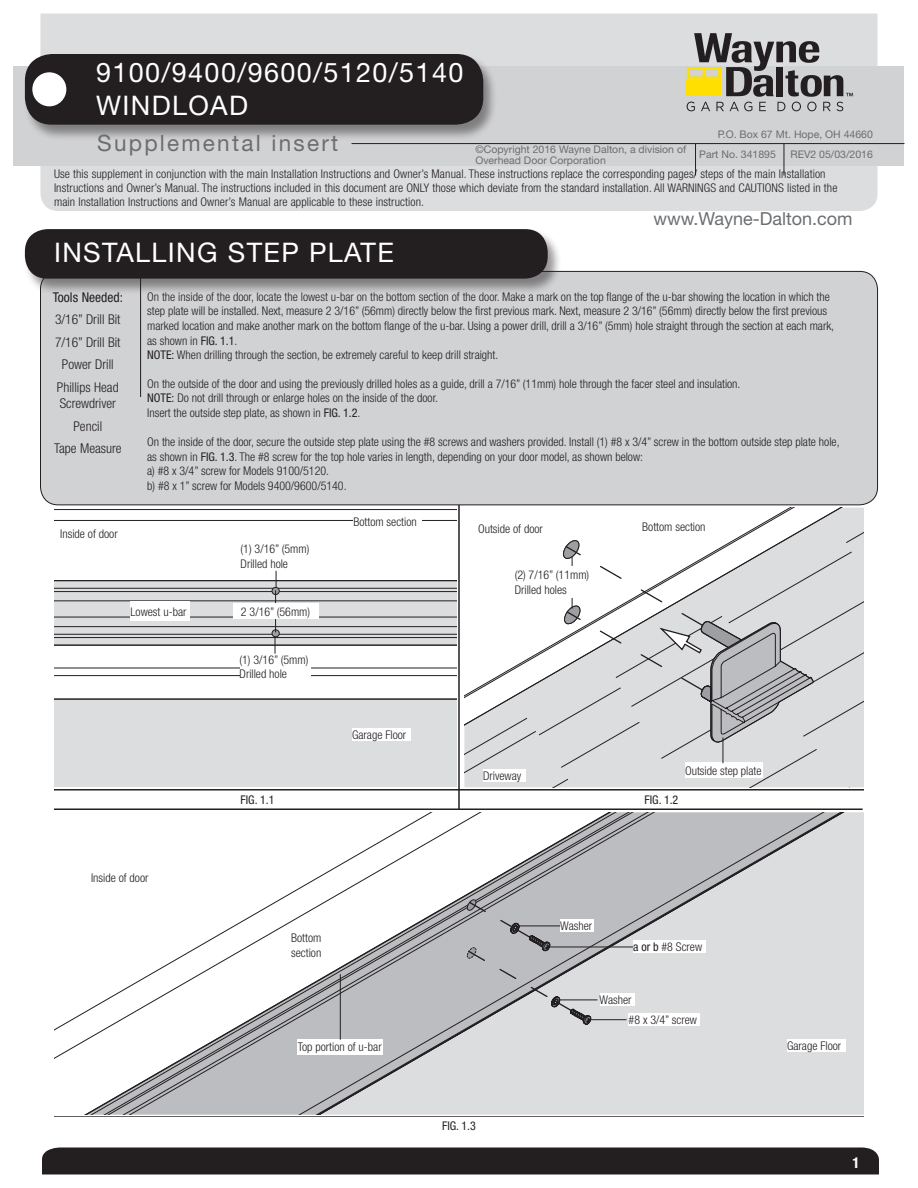
<style>
.page{position:relative;width:918px;height:1188px;background:#fff}
.page>*{position:absolute;margin:0;border:0;box-sizing:border-box;transform-origin:0 0}
.t1{font:27px/32.4px "Helvetica Neue LT Std";letter-spacing:.05em;color:#fff}
.t2{font:22.5px "Helvetica Neue LT Std";letter-spacing:.1em;color:#6c6d70}
.t3{font:18px "Helvetica Neue LT Std";color:#6c6d70}
.t4{font:700 condensed 15px "Helvetica Neue LT Std";color:#fff}
.t5{font:300 condensed 13.5px/22.5px "Helvetica Neue LT Std";color:#231f20;text-align:center}
.t6{font:condensed 13.5px "Helvetica Neue LT Std";color:#231f20}
.t7{font:300 condensed 12px/14.5px "Helvetica Neue LT Std";color:#231f20}
.t8{font:condensed 12px "Helvetica Neue LT Std";color:#231f20}
.t9{font:10.5px/11.2px "Helvetica Neue LT Std";color:#6c6d70}
.s1{font-weight:400}
</style>
<div class="page">
<div style="left:42px;top:1148px;width:837px;height:26px;background:#231f20"></div>
<div style="left:40px;top:14px;width:838px;height:197px;background:#dcdddf"></div>
<div style="left:14px;top:66px;width:890px;height:100px;background:#d1d2d4"></div>
<div style="left:23px;top:54px;width:474px;height:87px;background:#231f20;opacity:.47"></div>
<div style="left:25px;top:54px;width:458px;height:71px;background:#231f20;border-radius:27px"></div>
<div style="left:32px;top:72px;width:34px;height:34px;background:#fff;border-radius:50%"></div>
<hr style="left:351px;top:143px;width:554px;height:1px;background:#231f20">
<hr style="left:695px;top:144px;width:1px;height:32px;background:#231f20">
<hr style="left:784px;top:144px;width:1px;height:32px;background:#231f20">
<div style="left:40px;top:271px;width:838px;height:234px;background:#d1d2d4;border-radius:18px"></div>
<hr style="left:140px;top:254px;width:1px;height:143px;background:#231f20">
<div style="left:23px;top:229px;width:539px;height:66px;background:#231f20;opacity:.47"></div>
<div style="left:25px;top:229px;width:523px;height:50px;background:#231f20;border-radius:22px"></div>
<div style="left:54px;top:700px;width:402px;height:87px;background:#dcdddf"></div>
<hr style="left:54px;top:668px;width:402px;height:1px;background:#231f20">
<hr style="left:54px;top:675px;width:402px;height:1px;background:#231f20">
<hr style="left:54px;top:507px;width:402px;height:1px;background:#231f20">
<hr style="left:54px;top:509px;width:402px;height:1px;background:#231f20">
<hr style="left:54px;top:520px;width:402px;height:1px;background:#231f20">
<hr style="left:54px;top:699px;width:402px;height:1px;background:#231f20">
<hr style="left:54px;top:1116px;width:810px;height:2px;background:#231f20">
<svg style="left:54px;top:812px;width:810px;height:303px"></svg>
<svg style="left:467px;top:899px;width:124px;height:126px;background:#b6b7b9"></svg>
<div style="left:298px;top:1039px;width:85px;height:16px;background:#fff"></div>
<hr style="left:54px;top:789px;width:810px;height:2px;background:#231f20">
<hr style="left:54px;top:808px;width:809px;height:2px;background:#231f20">
<hr style="left:458px;top:505px;width:2px;height:304px;background:#231f20">
<svg style="left:464px;top:508px;width:400px;height:279px"></svg>
<div style="left:560px;top:920px;width:33px;height:12px;background:#fff"></div>
<hr style="left:519px;top:926px;width:41px;height:1px;background:#231f20">
<div style="left:600px;top:994px;width:34px;height:12px;background:#fff"></div>
<hr style="left:560px;top:1000px;width:37px;height:1px;background:#231f20">
<div style="left:633px;top:941px;width:73px;height:12px;background:#fff"></div>
<hr style="left:549px;top:947px;width:84px;height:1px;background:#231f20">
<div style="left:629px;top:1013px;width:71px;height:13px;background:#fff"></div>
<hr style="left:589px;top:1019px;width:38px;height:1px;background:#231f20">
<hr style="left:340px;top:974px;width:1px;height:66px;background:#231f20">
<div style="left:352px;top:728px;width:58px;height:13px;background:#fff"></div>
<div style="left:685px;top:763px;width:78px;height:15px;background:#fff"></div>
<svg style="left:563px;top:539px;width:250px;height:224px"></svg>
<div style="left:483px;top:769px;width:42px;height:13px;background:#fff"></div>
<hr style="left:572px;top:557px;width:1px;height:52px;background:#231f20">
<div style="left:515px;top:567px;width:75px;height:31px;background:#fff"></div>
<div style="left:354px;top:515px;width:68px;height:13px;background:#fff"></div>
<div style="left:240px;top:651px;width:70px;height:31px;background:#fff"></div>
<svg style="left:54px;top:571px;width:402px;height:83px"></svg>
<div style="left:787px;top:1039px;width:58px;height:13px;background:#fff"></div>
<svg style="left:687px;top:33px;width:166px;height:78px"></svg>
<h1 class="t1" style="left:96px;top:56px;width:369px">9100/9400/9600/5120/5140<br>WINDLOAD</h1>
<h2 class="t2" style="left:97px;top:130px;width:242px">Supplemental insert</h2>
<p class="t9" style="left:718px;top:128px;width:157px">P.O. Box 67 Mt. Hope, OH 44660</p>
<p class="t7" style="left:54px;top:166px;width:785px">Use this supplement in conjunction with the main Installation Instructions and Owner’s Manual. These instructions replace the corresponding pages/ steps of the main Installation<br>Instructions and Owner’s Manual. The instructions included in this document are ONLY those which deviate from the standard installation. All WARNINGS and CAUTIONS listed in the main Installation Instructions and Owner’s Manual are applicable to these instruction.</p>
<p class="t9" style="left:475px;top:143px;width:212px">©Copyright 2016 Wayne Dalton, a division of<br>Overhead Door Corporation</p>
<p class="t9" style="left:699px;top:148px;width:78px">Part No. 341895</p>
<p class="t9" style="left:791px;top:148px;width:84px">REV2 05/03/2016</p>
<h1 class="t1" style="left:54px;top:236px;width:342px">INSTALLING STEP PLATE</h1>
<h3 class="t3" style="left:653px;top:208px;width:200px">www.Wayne-Dalton.com</h3>
<p class="t6" style="left:53px;top:289px;width:72px">Tools Needed:</p>
<p class="t5" style="left:55px;top:308px;width:67px">3/16” Drill Bit<br>7/16” Drill Bit<br>Power Drill<br>Phillips Head</p>
<p class="t5" style="left:54px;top:392px;width:69px">Screwdriver<br>Pencil<br>Tape Measure</p>
<p class="t7" style="left:147px;top:289px;width:689px">On the inside of the door, locate the lowest u-bar on the bottom section of the door. Make a mark on the top flange of the u-bar showing the location in which the step plate will be installed. Next, measure 2 3/16” (56mm) directly below the first previous mark. Next, measure 2 3/16” (56mm) directly below the first previous marked location and make another mark on the bottom flange of the u-bar. Using a power drill, drill a 3/16” (5mm) hole straight through the section at each mark, as shown in <span class="s1">FIG. 1.1</span>.<br><span class="s1">NOTE:</span> When drilling through the section, be extremely careful to keep drill straight.</p>
<p class="t7" style="left:147px;top:376px;width:595px">On the outside of the door and using the previously drilled holes as a guide, drill a 7/16” (11mm) hole through the facer steel and insulation.<br><span class="s1">NOTE:</span> Do not drill through or enlarge holes on the inside of the door.<br>Insert the outside step plate, as shown in <span class="s1">FIG. 1.2</span>.</p>
<p class="t7" style="left:147px;top:434px;width:694px">On the inside of the door, secure the outside step plate using the #8 screws and washers provided. Install (1) #8 x 3/4” screw in the bottom outside step plate hole, as shown in <span class="s1">FIG. 1.3</span>. The #8 screw for the top hole varies in length, depending on your door model, as shown below:<br>a) #8 x 3/4” screw for Models 9100/5120.<br>b) #8 x 1” screw for Models 9400/9600/5140.</p>
<p class="t7" style="left:60px;top:526px;width:59px">Inside of door</p>
<p class="t7" style="left:130px;top:604px;width:57px">Lowest u-bar</p>
<p class="t7" style="left:241px;top:542px;width:70px">(1) 3/16” (5mm)<br>Drilled hole</p>
<p class="t7" style="left:241px;top:604px;width:71px">2 3/16” (56mm)</p>
<p class="t7" style="left:354px;top:514px;width:65px">Bottom section</p>
<p class="t7" style="left:478px;top:521px;width:66px">Outside of door</p>
<p class="t7" style="left:515px;top:568px;width:76px">(2) 7/16” (11mm)<br>Drilled holes</p>
<p class="t7" style="left:642px;top:519px;width:65px">Bottom section</p>
<p class="t7" style="left:240px;top:652px;width:70px">(1) 3/16” (5mm)<br>Drilled hole</p>
<p class="t7" style="left:352px;top:727px;width:56px">Garage Floor</p>
<p class="t7" style="left:483px;top:768px;width:40px">Driveway</p>
<p class="t7" style="left:685px;top:763px;width:78px">Outside step plate</p>
<p class="t8" style="left:241px;top:793px;width:35px">FIG. 1.1</p>
<p class="t8" style="left:644px;top:793px;width:35px">FIG. 1.2</p>
<p class="t7" style="left:91px;top:870px;width:59px">Inside of door</p>
<p class="t7" style="left:560px;top:919px;width:34px">Washer</p>
<p class="t7" style="left:291px;top:931px;width:32px">Bottom section</p>
<p class="t7" style="left:633px;top:940px;width:70px"><span class="s1">a or b</span> #8 Screw</p>
<p class="t7" style="left:600px;top:993px;width:34px">Washer</p>
<p class="t7" style="left:298px;top:1040px;width:85px">Top portion of u-bar</p>
<p class="t8" style="left:442px;top:1119px;width:35px">FIG. 1.3</p>
<p class="t7" style="left:629px;top:1012px;width:70px">#8 x 3/4” screw</p>
<p class="t7" style="left:787px;top:1038px;width:56px">Garage Floor</p>
<p class="t4" style="left:852px;top:1153px;width:9px">1</p>
</div>
